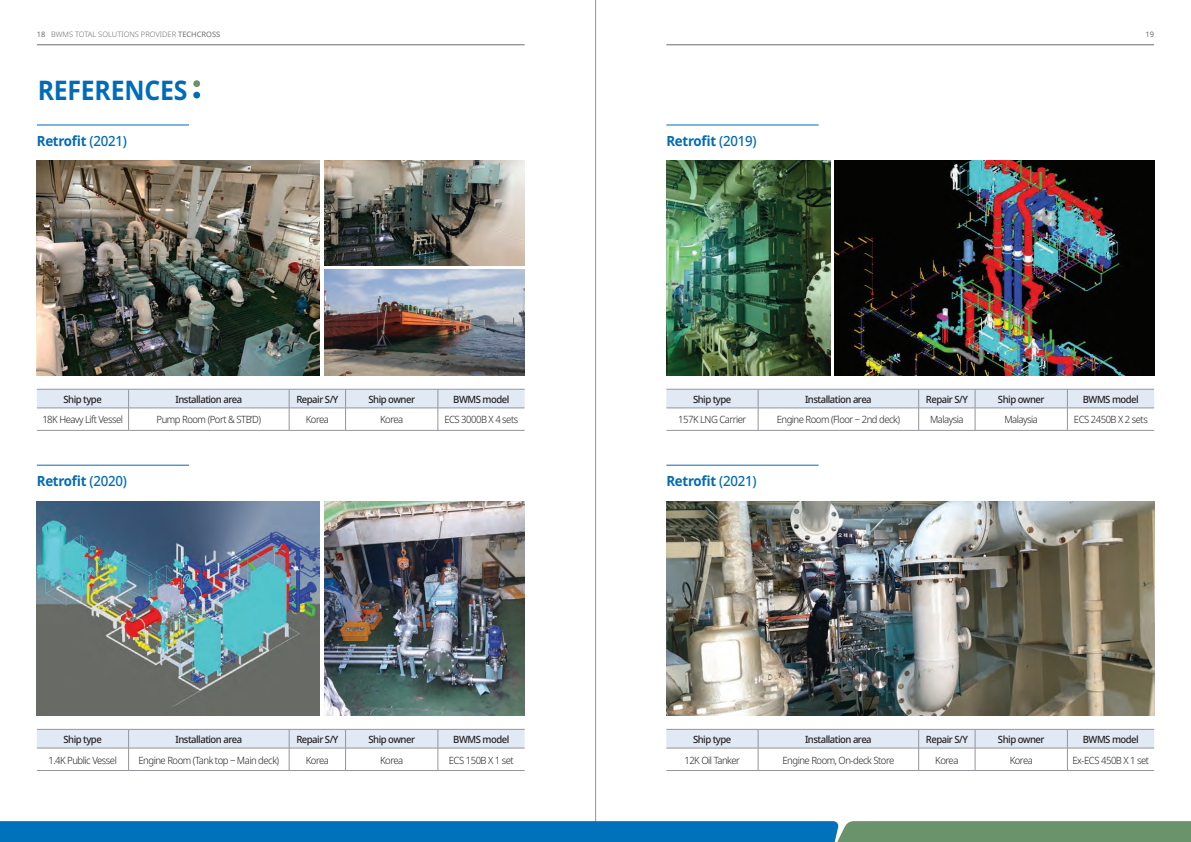
<style>
.page{position:relative;width:1191px;height:842px;background:#fff}
.page>*{position:absolute;margin:0;border:0;box-sizing:border-box;transform-origin:0 0}
.영문기본{font:700 27px "Noto Sans";letter-spacing:-.01em;color:#006bb7;scale:.92 1}
.본문_영_-9{font:700 14px "Noto Sans";letter-spacing:-.02em;color:#006bb7;scale:.95 1}
.본문_영_-9-2{font:300 10px "Noto Sans";letter-spacing:-.05em;color:#231f20;scale:.95 1}
.본문_영_-9-3{font:500 10px "Noto Sans";letter-spacing:-.05em;color:#231f20;scale:.95 1}
.t1{font:300 7.5px "Noto Sans";color:#6c6d70}
.t2{font:7.5px "Noto Sans";color:#6c6d70}
.s1{font-weight:400}
.s2{font-weight:500}
</style>
<div class="page">
<hr style="left:666px;top:45px;width:488px;height:1px;background:#6c6d70">
<hr style="left:37px;top:45px;width:487px;height:1px;background:#6c6d70">
<hr style="left:595px;top:0;width:1px;height:842px;background:#939598">
<div style="left:193px;top:80px;width:7px;height:7px;background:#6a936c;border-radius:50%"></div>
<div style="left:193px;top:92px;width:7px;height:6px;background:#006bb7;border-radius:50%"></div>
<img style="left:37px;top:161px;width:282px;height:214px">
<img style="left:324px;top:161px;width:201px;height:105px">
<img style="left:324px;top:270px;width:201px;height:105px">
<img style="left:834px;top:161px;width:320px;height:214px">
<img style="left:666px;top:161px;width:164px;height:214px">
<img style="left:37px;top:501px;width:282px;height:215px">
<img style="left:324px;top:501px;width:201px;height:215px">
<img style="left:666px;top:501px;width:488px;height:215px">
<hr style="left:129px;top:770px;width:160px;height:1px;background:#939598">
<hr style="left:289px;top:770px;width:56px;height:1px;background:#939598">
<hr style="left:345px;top:770px;width:93px;height:1px;background:#939598">
<hr style="left:438px;top:770px;width:86px;height:1px;background:#939598">
<hr style="left:37px;top:770px;width:92px;height:1px;background:#939598">
<svg style="left:37px;top:729px;width:487px;height:41px"></svg>
<hr style="left:758px;top:770px;width:160px;height:1px;background:#939598">
<hr style="left:918px;top:770px;width:57px;height:1px;background:#939598">
<hr style="left:975px;top:770px;width:92px;height:1px;background:#939598">
<hr style="left:1067px;top:770px;width:87px;height:1px;background:#939598">
<hr style="left:666px;top:770px;width:92px;height:1px;background:#939598">
<svg style="left:666px;top:729px;width:488px;height:41px"></svg>
<hr style="left:129px;top:430px;width:160px;height:1px;background:#939598">
<hr style="left:289px;top:430px;width:56px;height:1px;background:#939598">
<hr style="left:345px;top:430px;width:93px;height:1px;background:#939598">
<hr style="left:438px;top:430px;width:86px;height:1px;background:#939598">
<hr style="left:37px;top:430px;width:92px;height:1px;background:#939598">
<svg style="left:37px;top:389px;width:487px;height:41px"></svg>
<hr style="left:758px;top:430px;width:160px;height:1px;background:#939598">
<hr style="left:918px;top:430px;width:57px;height:1px;background:#939598">
<hr style="left:975px;top:430px;width:92px;height:1px;background:#939598">
<hr style="left:1067px;top:430px;width:87px;height:1px;background:#939598">
<hr style="left:666px;top:430px;width:92px;height:1px;background:#939598">
<svg style="left:666px;top:389px;width:488px;height:41px"></svg>
<hr style="left:37px;top:125px;width:152px;height:1px;background:#006bb7">
<hr style="left:666px;top:125px;width:152px;height:1px;background:#006bb7">
<hr style="left:37px;top:465px;width:152px;height:1px;background:#006bb7">
<hr style="left:666px;top:465px;width:152px;height:1px;background:#006bb7">
<svg style="left:0;top:821px;width:1191px;height:21px"></svg>
<p class="t1" style="left:37px;top:29px;width:185px"><span class="s1">18</span> BWMS TOTAL SOLUTIONS PROVIDER <span class="s1">TECHCROSS</span></p>
<p class="t2" style="left:1145px;top:29px;width:10px">19</p>
<p class="영문기본" style="left:38px;top:71px;width:164px">REFERENCES</p>
<p class="본문_영_-9" style="left:37px;top:131px;width:96px">Retrofit <span class="s2">(2021)</span></p>
<p class="본문_영_-9" style="left:666px;top:131px;width:96px">Retrofit <span class="s2">(2019)</span></p>
<p class="본문_영_-9-3" style="left:63px;top:392px;width:42px">Ship type</p>
<p class="본문_영_-9-3" style="left:175px;top:392px;width:72px">Installation area</p>
<p class="본문_영_-9-3" style="left:296px;top:392px;width:46px">Repair S/Y</p>
<p class="본문_영_-9-3" style="left:368px;top:392px;width:51px">Ship owner</p>
<p class="본문_영_-9-3" style="left:453px;top:392px;width:60px">BWMS model</p>
<p class="본문_영_-9-2" style="left:42px;top:413px;width:86px">18K Heavy Lift Vessel</p>
<p class="본문_영_-9-2" style="left:157px;top:413px;width:111px">Pump Room (Port &amp; STB’D)</p>
<p class="본문_영_-9-2" style="left:306px;top:413px;width:26px">Korea</p>
<p class="본문_영_-9-2" style="left:380px;top:413px;width:26px">Korea</p>
<p class="본문_영_-9-2" style="left:444px;top:413px;width:79px">ECS 3000B X 4 sets</p>
<p class="본문_영_-9-3" style="left:693px;top:392px;width:42px">Ship type</p>
<p class="본문_영_-9-3" style="left:805px;top:392px;width:72px">Installation area</p>
<p class="본문_영_-9-3" style="left:926px;top:392px;width:46px">Repair S/Y</p>
<p class="본문_영_-9-3" style="left:998px;top:392px;width:51px">Ship owner</p>
<p class="본문_영_-9-3" style="left:1082px;top:392px;width:60px">BWMS model</p>
<p class="본문_영_-9-2" style="left:678px;top:413px;width:73px">157K LNG Carrier</p>
<p class="본문_영_-9-2" style="left:776px;top:413px;width:131px">Engine Room (Floor ~ 2nd deck)</p>
<p class="본문_영_-9-2" style="left:930px;top:413px;width:37px">Malaysia</p>
<p class="본문_영_-9-2" style="left:1004px;top:413px;width:37px">Malaysia</p>
<p class="본문_영_-9-2" style="left:1074px;top:413px;width:79px">ECS 2450B X 2 sets</p>
<p class="본문_영_-9" style="left:37px;top:471px;width:96px">Retrofit <span class="s2">(2020)</span></p>
<p class="본문_영_-9" style="left:666px;top:471px;width:96px">Retrofit <span class="s2">(2021)</span></p>
<p class="본문_영_-9-3" style="left:63px;top:732px;width:42px">Ship type</p>
<p class="본문_영_-9-3" style="left:175px;top:732px;width:72px">Installation area</p>
<p class="본문_영_-9-3" style="left:296px;top:732px;width:46px">Repair S/Y</p>
<p class="본문_영_-9-3" style="left:368px;top:732px;width:51px">Ship owner</p>
<p class="본문_영_-9-3" style="left:453px;top:732px;width:60px">BWMS model</p>
<p class="본문_영_-9-2" style="left:48px;top:753px;width:74px">1.4K Public Vessel</p>
<p class="본문_영_-9-2" style="left:139px;top:753px;width:150px">Engine Room (Tank top ~ Main deck)</p>
<p class="본문_영_-9-2" style="left:306px;top:753px;width:26px">Korea</p>
<p class="본문_영_-9-2" style="left:380px;top:753px;width:26px">Korea</p>
<p class="본문_영_-9-2" style="left:449px;top:753px;width:70px">ECS 150B X 1 set</p>
<p class="본문_영_-9-3" style="left:693px;top:732px;width:42px">Ship type</p>
<p class="본문_영_-9-3" style="left:805px;top:732px;width:72px">Installation area</p>
<p class="본문_영_-9-3" style="left:926px;top:732px;width:46px">Repair S/Y</p>
<p class="본문_영_-9-3" style="left:998px;top:732px;width:51px">Ship owner</p>
<p class="본문_영_-9-3" style="left:1082px;top:732px;width:60px">BWMS model</p>
<p class="본문_영_-9-2" style="left:684px;top:753px;width:60px">12K Oil Tanker</p>
<p class="본문_영_-9-2" style="left:782px;top:753px;width:119px">Engine Room, On-deck Store</p>
<p class="본문_영_-9-2" style="left:935px;top:753px;width:26px">Korea</p>
<p class="본문_영_-9-2" style="left:1009px;top:753px;width:26px">Korea</p>
<p class="본문_영_-9-2" style="left:1072px;top:753px;width:82px">Ex-ECS 450B X 1 set</p>
</div>
